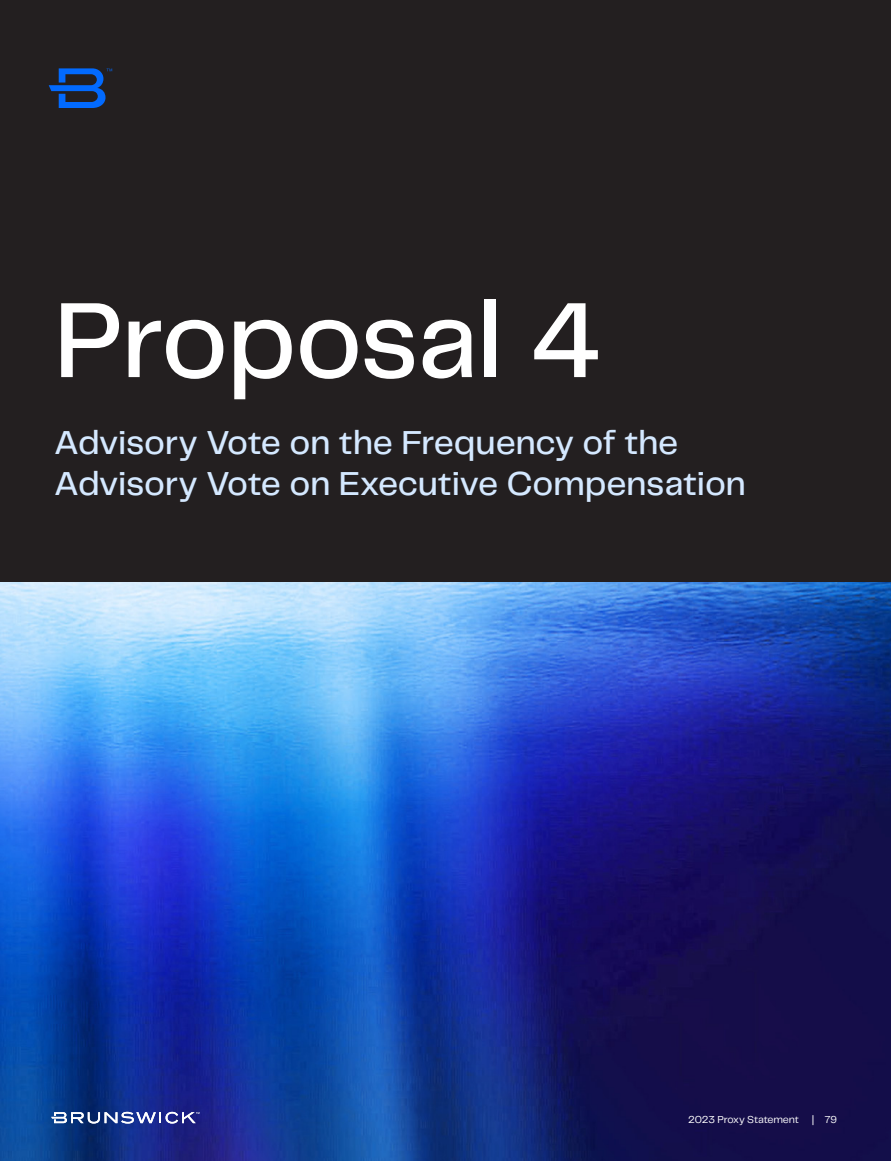
<style>
.page{position:relative;width:891px;height:1161px;background:#fff}
.page>*{position:absolute;margin:0;border:0;box-sizing:border-box;transform-origin:0 0}
.Section_Title{font:500 111px "PP Telegraf";letter-spacing:-.015em;color:#fff}
.Section_Subtitle{font:500 34.5px/41.4px "PP Telegraf";letter-spacing:-.01em;color:#d4e8ff}
.t1{font:10.5px "PP Telegraf";letter-spacing:-.015em;color:#fff}
</style>
<div class="page">
<div style="left:0;top:0;width:891px;height:583px;background:#231f20"></div>
<img style="left:0;top:583px;width:891px;height:578px">
<svg style="left:49px;top:68px;width:63px;height:40px"></svg>
<svg style="left:51px;top:1112px;width:148px;height:12px"></svg>
<p class="Section_Title" style="left:54px;top:264px;width:549px">Proposal 4</p>
<p class="Section_Subtitle" style="left:54px;top:420px;width:694px">Advisory Vote on the Frequency of the<br>Advisory Vote on Executive Compensation</p>
<p class="t1" style="left:688px;top:1113px;width:150px">2023 Proxy Statement | 79</p>
</div>
